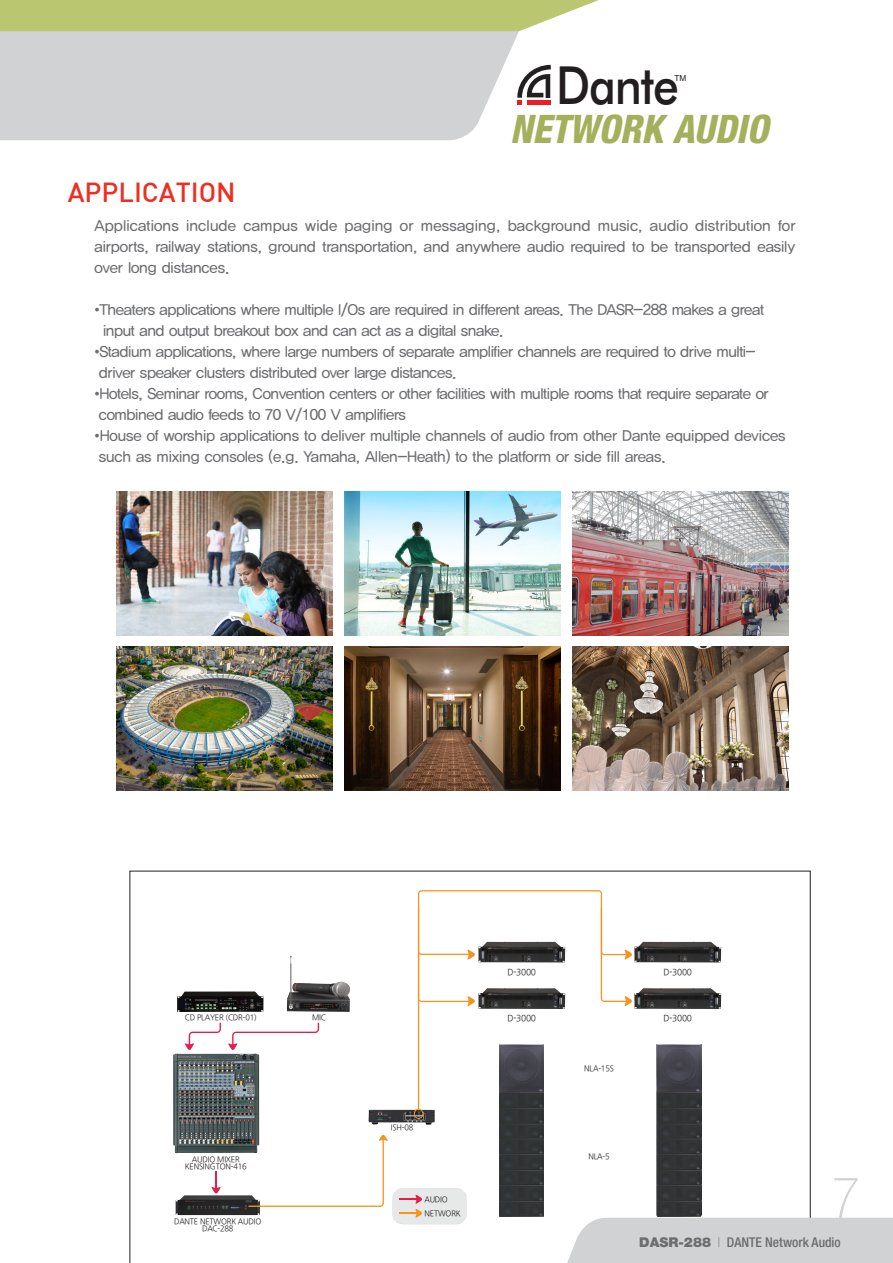
<style>
.page{position:relative;width:893px;height:1263px;background:#fff}
.page>*{position:absolute;margin:0;border:0;box-sizing:border-box;transform-origin:0 0}
.t1{font:100 condensed 58.8px "Helvetica Neue";color:#d1d2d4}
.t2{font:500 52.65px "Futura BT";letter-spacing:-.03em;color:#231f20;scale:.88 1}
.t3{font:italic 800 condensed 39.3px "Helvetica Neue";color:#a5b05c;scale:.95 1}
.t4{font:27px "Dinmed";color:#ee2e22}
.t5{font:15px/21px "YDIYGO330";letter-spacing:-.025em;color:#6c6d70}
.t6{font:500 condensed 13.5px "Helvetica Neue";color:#6c6d70}
.t7{font:8.85px "Nanum Gothic OTF KS Cms UHC H";letter-spacing:-.025em;color:#231f20;scale:.95 1}
.t8{font:8.25px "Arial";color:#231f20}
.t9{font:7.95px/7.4px "Nanum Gothic OTF KS Cms UHC H";letter-spacing:-.025em;color:#231f20;text-align:center;scale:.95 1}
.s1{font-family:"Helvetica"}
.s2{font-weight:900;font-stretch:normal}
.s3{font-weight:100}
</style>
<div class="page">
<div style="left:0;top:31px;width:519px;height:109px;background:#d1d2d4"></div>
<div style="left:0;top:0;width:599px;height:31px;background:#bbc670"></div>
<svg style="left:517px;top:63px;width:34px;height:42px"></svg>
<img style="left:116px;top:646px;width:217px;height:144px">
<img style="left:116px;top:491px;width:217px;height:144px">
<img style="left:344px;top:646px;width:217px;height:144px">
<img style="left:344px;top:491px;width:217px;height:144px">
<img style="left:572px;top:646px;width:216px;height:144px">
<img style="left:572px;top:491px;width:216px;height:144px">
<svg style="left:130px;top:871px;width:680px;height:392px"></svg>
<svg style="left:554px;top:1218px;width:339px;height:45px;background:#d4d5d7"></svg>
<h2 class="t2" style="left:556px;top:53px;width:141px">Dante</h2>
<p class="t8" style="left:675px;top:73px;width:13px">TM</p>
<h3 class="t3" style="left:510px;top:104px;width:273px">NETWORK AUDIO</h3>
<h3 class="t4" style="left:68px;top:175px;width:170px">APPLICATION</h3>
<p class="t5" style="left:95px;top:215px;width:702px;text-align:justify">Applications include campus wide paging or messaging, background music, audio distribution for airports, railway stations, ground transportation, and anywhere audio required to be transported easily over long distances.</p>
<p class="t5" style="left:103px;top:299px;width:662px;text-indent:-9px"><span class="s1">•</span>Theaters applications where multiple I/Os are required in different areas. The DASR-288 makes a great input and output breakout box and can act as a digital snake.</p>
<p class="t5" style="left:95px;top:341px;width:662px"><span class="s1">•</span>Stadium applications, where large numbers of separate amplifier channels are required to drive multi&shy;driver speaker clusters distributed over large distances.</p>
<p class="t5" style="left:95px;top:383px;width:676px"><span class="s1">•</span>Hotels, Seminar rooms, Convention centers or other facilities with multiple rooms that require separate or combined audio feeds to 70 V/100 V amplifiers</p>
<p class="t5" style="left:95px;top:425px;width:693px"><span class="s1">•</span>House of worship applications to deliver multiple channels of audio from other Dante equipped devices such as mixing consoles (e.g. Yamaha, Allen-Heath) to the platform or side fill areas.</p>
<p class="t9" style="left:185px;top:1013px;width:77px">CD PLAYER (CDR-01)</p>
<p class="t9" style="left:312px;top:1013px;width:16px">MIC</p>
<p class="t9" style="left:185px;top:1156px;width:67px">AUDIO MIXER<br>KENSINGTON-416</p>
<p class="t9" style="left:174px;top:1217px;width:94px">DANTE NETWORK AUDIO<br>DAC-288</p>
<p class="t9" style="left:391px;top:1123px;width:25px">ISH-08</p>
<p class="t9" style="left:424px;top:1192px;width:40px;line-height:14px;text-align:left">AUDIO<br>NETWORK</p>
<p class="t7" style="left:508px;top:966px;width:32px">D-3000</p>
<p class="t7" style="left:663px;top:966px;width:32px">D-3000</p>
<p class="t7" style="left:508px;top:1013px;width:32px">D-3000</p>
<p class="t7" style="left:663px;top:1013px;width:32px">D-3000</p>
<p class="t9" style="left:584px;top:1065px;width:33px">NLA-15S</p>
<p class="t9" style="left:588px;top:1153px;width:24px">NLA-5</p>
<h1 class="t1" style="left:832px;top:1165px;width:30px">7</h1>
<p class="t6" style="left:639px;top:1234px;width:203px"><span class="s2">DASR-288</span> <span class="s3">|</span> DANTE Network Audio</p>
</div>
